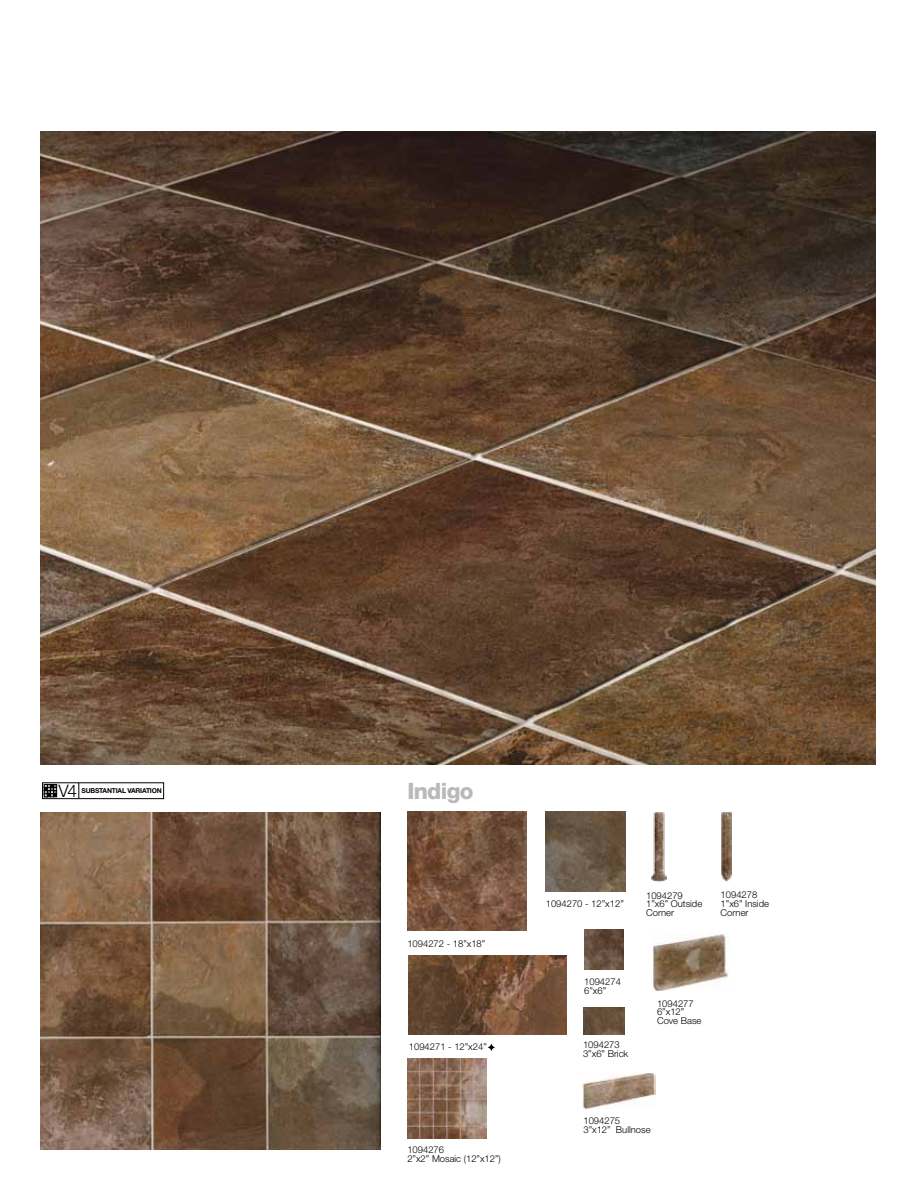
<style>
.page{position:relative;width:918px;height:1188px;background:#fff}
.page>*{position:absolute;margin:0;border:0;box-sizing:border-box;transform-origin:0 0}
.t1{font:800 22.5px "Helvetica Neue";letter-spacing:-.03em;color:#b7b9ba}
.t2{font:300 17.25px "Helvetica Neue";color:#000}
.t3{font:300 9.45px/8.7px "Helvetica Neue";color:#000}
.t4{font:700 6.75px "Helvetica Neue";letter-spacing:-.03em;color:#000}
</style>
<div class="page">
<svg style="left:44px;top:785px;width:13px;height:12px"></svg>
<div style="left:42px;top:783px;width:122px;height:16px;border:1px solid #000"></div>
<svg style="left:79px;top:783px;width:1px;height:16px"></svg>
<img style="left:41px;top:132px;width:835px;height:633px">
<img style="left:41px;top:812px;width:339px;height:337px">
<img style="left:583px;top:1073px;width:72px;height:37px">
<img style="left:407px;top:812px;width:119px;height:119px">
<img style="left:546px;top:812px;width:79px;height:79px">
<img style="left:409px;top:955px;width:158px;height:79px">
<img style="left:584px;top:929px;width:40px;height:40px">
<img style="left:407px;top:1059px;width:80px;height:79px">
<img style="left:653px;top:934px;width:75px;height:57px">
<img style="left:651px;top:812px;width:16px;height:69px">
<img style="left:721px;top:810px;width:11px;height:71px">
<img style="left:583px;top:1008px;width:41px;height:27px">
<svg style="left:488px;top:1044px;width:7px;height:7px"></svg>
<h2 class="t2" style="left:58px;top:780px;width:20px">V4</h2>
<p class="t4" style="left:82px;top:786px;width:70px">SUBSTANTIAL VARIATION</p>
<h1 class="t1" style="left:407px;top:778px;width:68px">Indigo</h1>
<p class="t3" style="left:407px;top:939px;width:80px">1094272 - 18”x18”</p>
<p class="t3" style="left:409px;top:1042px;width:80px">1094271 - 12”x24”</p>
<p class="t3" style="left:407px;top:1145px;width:95px">1094276<br>2”x2” Mosaic (12”x12”)</p>
<p class="t3" style="left:546px;top:899px;width:80px">1094270 - 12”x12”</p>
<p class="t3" style="left:646px;top:891px;width:58px">1094279<br>1”x6” Outside<br>Corner</p>
<p class="t3" style="left:721px;top:890px;width:50px">1094278<br>1”x6” Inside<br>Corner</p>
<p class="t3" style="left:584px;top:977px;width:38px">1094274<br>6”x6”</p>
<p class="t3" style="left:583px;top:1040px;width:47px">1094273<br>3”x6” Brick</p>
<p class="t3" style="left:657px;top:999px;width:46px">1094277<br>6”x12”<br>Cove Base</p>
<p class="t3" style="left:583px;top:1116px;width:69px">1094275<br>3”x12” Bullnose</p>
</div>
